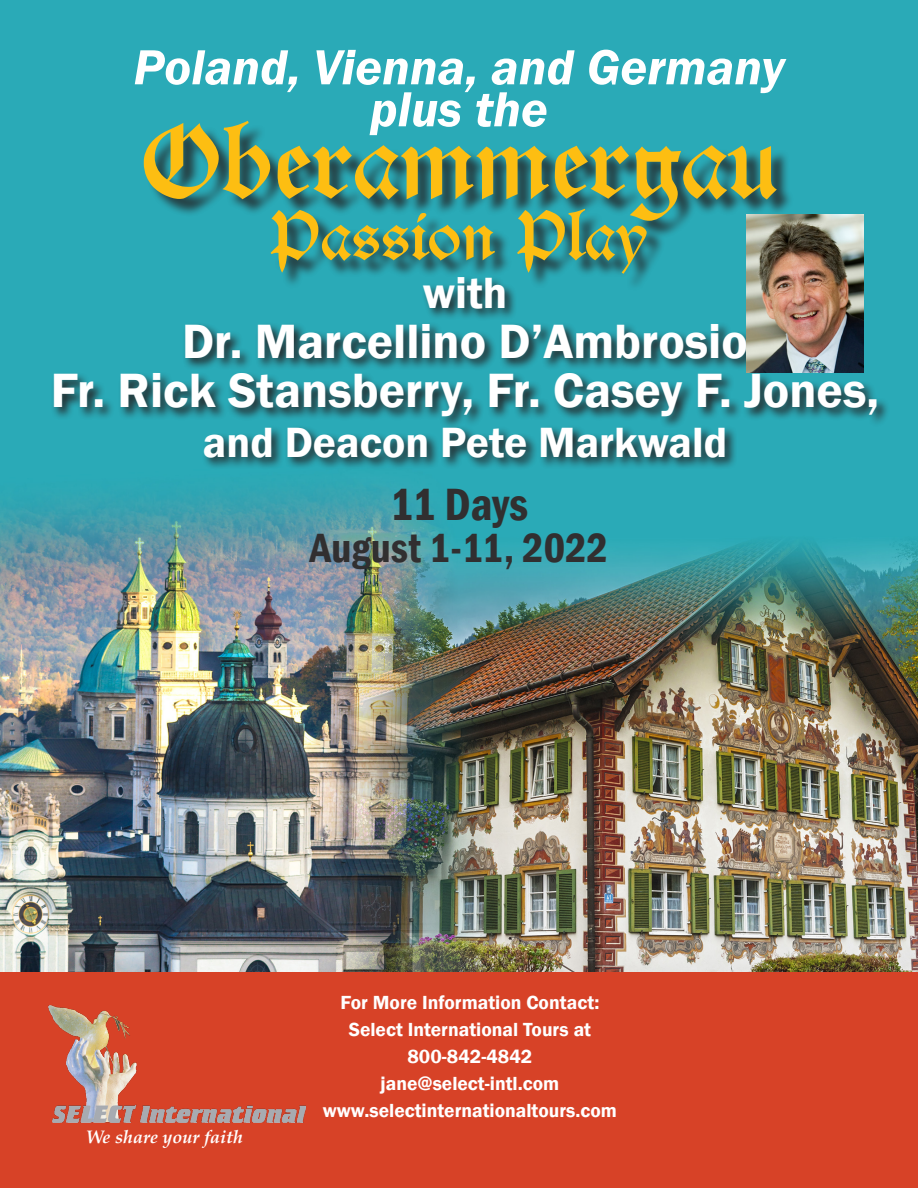
<style>
.page{position:relative;width:918px;height:1188px;background:#fff}
.page>*{position:absolute;margin:0;border:0;box-sizing:border-box;transform-origin:0 0}
.subhead{font:106.5px "Alte Schwabacher";color:#fdbe12}
.subhead-2{font:70.5px "Alte Schwabacher";color:#fdbe12}
.subhead-3{font:italic 600 51px/42px "Franklin Gothic";color:#fff;text-align:center}
.body_copy{font:600 49.5px/49.5px "Franklin Gothic";color:#fff;text-align:center}
.subhead-4{font:600 condensed 46.5px "Franklin Gothic";letter-spacing:-.005em;color:#312f30}
.body_copy-2{font:600 45px "Franklin Gothic";color:#fff}
.body_copy-3{font:600 43.5px "Franklin Gothic";color:#fff}
.subhead-5{font:600 condensed 42px "Franklin Gothic";color:#312f30}
.t1{font:600 19.5px/27px "Franklin Gothic";color:#fff;text-align:center}
.subhead-6{font:italic 700 18px "Palatino Linotype";color:#fff}
</style>
<div class="page">
<img style="left:0;top:0;width:918px;height:972px">
<div style="left:0;top:972px;width:918px;height:216px;background:#d74227"></div>
<img style="left:48px;top:1006px;width:257px;height:116px">
<div style="left:51px;top:275px;width:839px;height:195px;background:#231f20;opacity:.94"></div>
<img style="left:746px;top:215px;width:118px;height:157px">
<div style="left:146px;top:124px;width:648px;height:168px;background:#231f20;opacity:.75"></div>
<p class="subhead-3" style="left:133px;top:46px;width:653px">Poland, Vienna, and Germany plus the</p>
<p class="subhead" style="left:140px;top:99px;width:640px">Oberammergau</p>
<p class="subhead-2" style="left:270px;top:194px;width:379px">Passion Play</p>
<p class="body_copy-2" style="left:423px;top:266px;width:86px">with</p>
<p class="body_copy" style="left:51px;top:317px;width:830px">Dr. Marcellino D’Ambrosio<br>Fr. Rick Stansberry, Fr. Casey F. Jones,</p>
<p class="body_copy-3" style="left:203px;top:416px;width:526px">and Deacon Pete Markwald</p>
<p class="subhead-4" style="left:390px;top:473px;width:140px">11 Days</p>
<p class="subhead-5" style="left:310px;top:520px;width:300px">August 1-11, 2022</p>
<p class="subhead-6" style="left:86px;top:1124px;width:159px">We share your faith</p>
<p class="t1" style="left:340px;top:990px;width:261px">For More Information Contact:</p>
<p class="t1" style="left:349px;top:1017px;width:244px">Select International Tours at<br>800-842-4842</p>
<p class="t1" style="left:381px;top:1071px;width:180px">jane@select-intl.com</p>
<p class="t1" style="left:323px;top:1098px;width:296px">www.selectinternationaltours.com</p>
</div>
